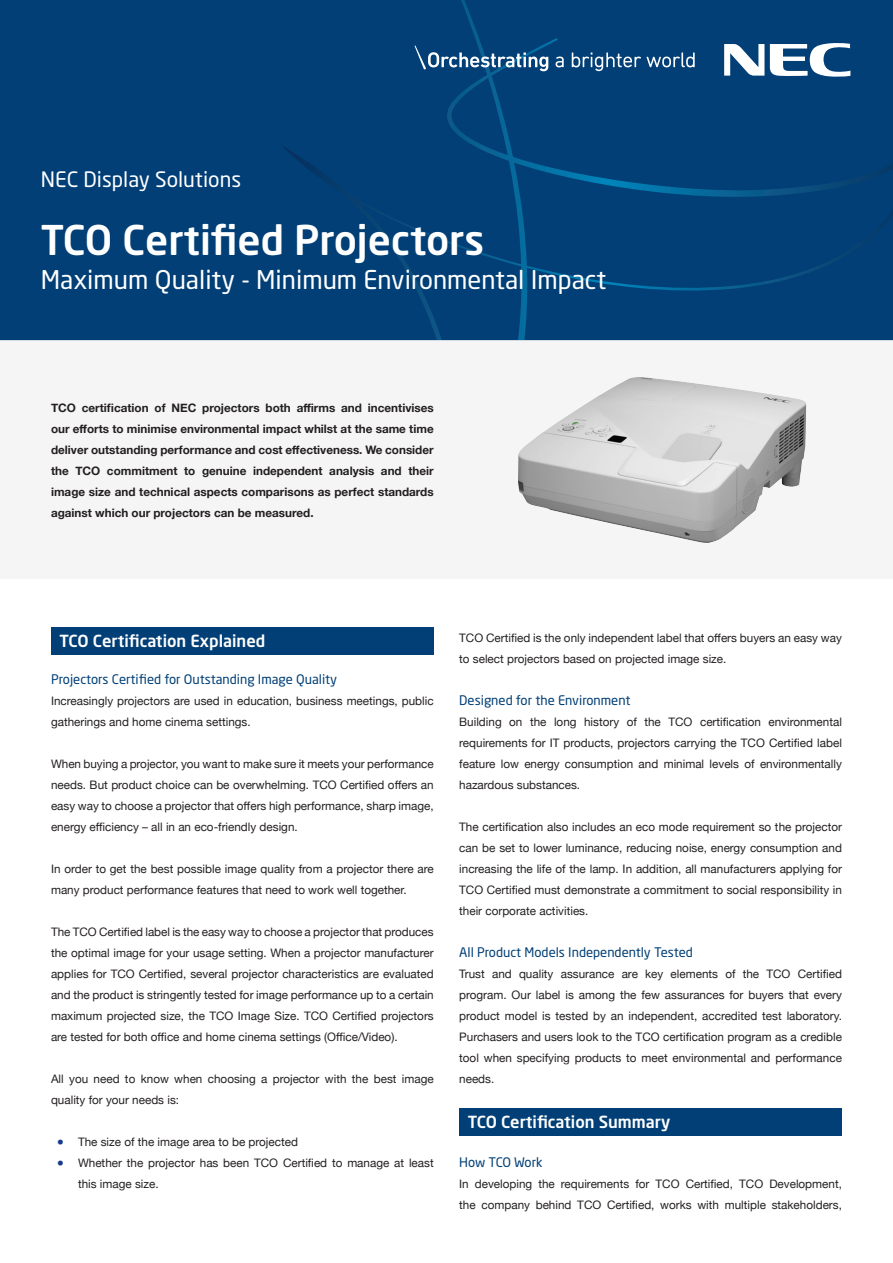
<style>
.page{position:relative;width:893px;height:1263px;background:#fff}
.page>*{position:absolute;margin:0;border:0;box-sizing:border-box;transform-origin:0 0}
.t1{font:500 40.5px "Neo Sans Pro";color:#fff}
.t2{font:25.5px "Neo Sans Pro";color:#fff}
.t3{font:21px "Neo Sans Pro";color:#fff}
.t4{font:500 16.5px "Neo Sans Pro";color:#fff}
.t5{font:13.05px "Neo Sans Pro";color:#013f76}
.t6{font:11.7px/21px "Helvetica Neue";color:#231f20}
.t7{font:700 11.7px/21px "Helvetica Neue";color:#231f20;text-align:justify}
.s1{color:#153c8d}
</style>
<div class="page">
<div style="left:0;top:0;width:893px;height:340px;background:#013f76"></div>
<svg style="left:282px;top:0;width:611px;height:340px"></svg>
<svg style="left:724px;top:44px;width:40px;height:32px"></svg>
<svg style="left:770px;top:43px;width:80px;height:34px"></svg>
<svg style="left:556px;top:57px;width:8px;height:10px"></svg>
<svg style="left:572px;top:53px;width:123px;height:18px"></svg>
<svg style="left:415px;top:45px;width:133px;height:26px"></svg>
<div style="left:51px;top:627px;width:383px;height:28px;background:#013f76"></div>
<div style="left:459px;top:1108px;width:383px;height:28px;background:#013f76"></div>
<div style="left:0;top:340px;width:893px;height:238px;background:#f4f4f5"></div>
<img style="left:518px;top:377px;width:288px;height:166px">
<p class="t3" style="left:41px;top:166px;width:202px">NEC Display Solutions</p>
<p class="t1" style="left:41px;top:214px;width:445px">TCO Certified Projectors</p>
<p class="t2" style="left:41px;top:264px;width:567px">Maximum Quality - Minimum Environmental Impact</p>
<p class="t7" style="left:51px;top:398px;width:384px">TCO certification of NEC projectors both affirms and incentivises our efforts to minimise environmental impact whilst at the same time deliver outstanding performance and cost effectiveness. We consider the TCO commitment to genuine independent analysis and their image size and technical aspects comparisons as perfect standards against which our projectors can be measured.</p>
<p class="t4" style="left:60px;top:631px;width:207px">TCO Certification Explained</p>
<p class="t5" style="left:51px;top:671px;width:288px">Projectors Certified for Outstanding Image Quality</p>
<p class="t6" style="left:51px;top:691px;width:384px">Increasingly projectors are used in education, business meetings, public gatherings and home cinema settings.</p>
<p class="t6" style="left:51px;top:754px;width:384px;text-align:justify">When buying a projector, you want to make sure it meets your performance needs. But product choice can be overwhelming. TCO Certified offers an easy way to choose a projector that offers high performance, sharp image, energy efficiency – all in an eco-friendly design.</p>
<p class="t6" style="left:51px;top:859px;width:384px">In order to get the best possible image quality from a projector there are many product performance features that need to work well together.</p>
<p class="t6" style="left:51px;top:922px;width:384px;text-align:justify">The TCO Certified label is the easy way to choose a projector that produces the optimal image for your usage setting. When a projector manufacturer applies for TCO Certified, several projector characteristics are evaluated and the product is stringently tested for image performance up to a certain maximum projected size, the TCO Image Size. TCO Certified projectors are tested for both office and home cinema settings (Office/Video).</p>
<p class="t6" style="left:51px;top:1069px;width:384px">All you need to know when choosing a projector with the best image quality for your needs is:</p>
<p class="t6" style="left:57px;top:1132px;width:243px"><span class="s1">●</span> The size of the image area to be projected</p>
<p class="t6" style="left:78px;top:1153px;width:357px;text-indent:-21px"><span class="s1">●</span> Whether the projector has been TCO Certified to manage at least this image size.</p>
<p class="t6" style="left:459px;top:628px;width:384px">TCO Certified is the only independent label that offers buyers an easy way to select projectors based on projected image size.</p>
<p class="t5" style="left:459px;top:692px;width:173px">Designed for the Environment</p>
<p class="t6" style="left:459px;top:712px;width:384px;text-align:justify">Building on the long history of the TCO certification environmental requirements for IT products, projectors carrying the TCO Certified label feature low energy consumption and minimal levels of environmentally hazardous substances.</p>
<p class="t6" style="left:459px;top:817px;width:384px;text-align:justify">The certification also includes an eco mode requirement so the projector can be set to lower luminance, reducing noise, energy consumption and increasing the life of the lamp. In addition, all manufacturers applying for TCO Certified must demonstrate a commitment to social responsibility in their corporate activities.</p>
<p class="t5" style="left:459px;top:944px;width:235px">All Product Models Independently Tested</p>
<p class="t6" style="left:459px;top:964px;width:384px;text-align:justify">Trust and quality assurance are key elements of the TCO Certified program. Our label is among the few assurances for buyers that every product model is tested by an independent, accredited test laboratory.<br>Purchasers and users look to the TCO certification program as a credible tool when specifying products to meet environmental and performance needs.</p>
<p class="t4" style="left:468px;top:1112px;width:204px">TCO Certification Summary</p>
<p class="t5" style="left:459px;top:1154px;width:85px">How TCO Work</p>
<p class="t6" style="left:459px;top:1174px;width:384px">In developing the requirements for TCO Certified, TCO Development, the company behind TCO Certified, works with multiple stakeholders,</p>
</div>
